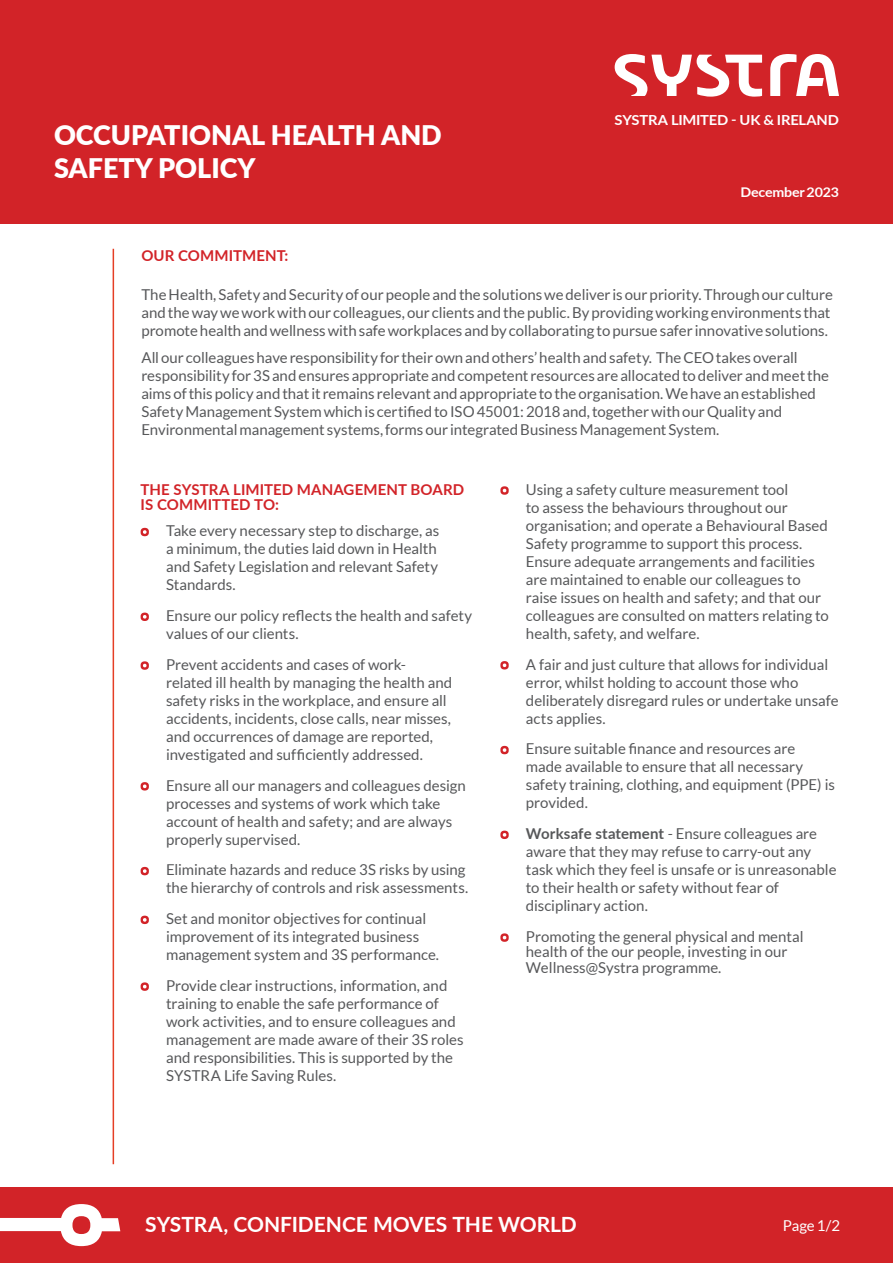
<style>
.page{position:relative;width:893px;height:1263px;background:#fff}
.page>*{position:absolute;margin:0;border:0;box-sizing:border-box;transform-origin:0 0}
.t1{font:900 27px/32.4px "Lato";color:#fff}
.t2{font:700 21px "Lato";color:#fff}
.t3{font:15px/18px "Lato";color:#57585a}
.t4{font:700 15px/15px "Lato";letter-spacing:.005em;color:#d22328}
.t5{font:15px "Lato";color:#fff}
.t6{font:700 13.8px "Lato";letter-spacing:-.015em;color:#fff;scale:1.06 1}
.t7{font:700 13.35px "Lato";letter-spacing:-.01em;color:#fff;scale:1.06 1}
.s1{font-weight:700}
</style>
<div class="page">
<div style="left:0;top:0;width:893px;height:224px;background:#d22328"></div>
<svg style="left:770px;top:54px;width:69px;height:42px"></svg>
<svg style="left:615px;top:54px;width:147px;height:43px"></svg>
<hr style="left:113px;top:249px;width:1px;height:915px;background:#e53e25">
<div style="left:0;top:1187px;width:893px;height:76px;background:#d22328"></div>
<svg style="left:0;top:1204px;width:120px;height:42px"></svg>
<svg style="left:141px;top:528px;width:8px;height:8px"></svg>
<svg style="left:141px;top:613px;width:8px;height:8px"></svg>
<svg style="left:141px;top:661px;width:8px;height:9px"></svg>
<svg style="left:141px;top:782px;width:8px;height:8px"></svg>
<svg style="left:141px;top:867px;width:8px;height:8px"></svg>
<svg style="left:141px;top:916px;width:8px;height:8px"></svg>
<svg style="left:141px;top:982px;width:8px;height:9px"></svg>
<svg style="left:500px;top:486px;width:9px;height:9px"></svg>
<svg style="left:500px;top:661px;width:9px;height:8px"></svg>
<svg style="left:500px;top:746px;width:9px;height:8px"></svg>
<svg style="left:500px;top:831px;width:9px;height:8px"></svg>
<svg style="left:500px;top:933px;width:9px;height:9px"></svg>
<h1 class="t1" style="left:54px;top:120px;width:389px">OCCUPATIONAL HEALTH AND<br>SAFETY POLICY</h1>
<p class="t6" style="left:615px;top:110px;width:213px">SYSTRA LIMITED - UK &amp; IRELAND</p>
<p class="t7" style="left:740px;top:184px;width:94px">December 2023</p>
<p class="t4" style="left:141px;top:249px;width:149px">OUR COMMITMENT:</p>
<p class="t3" style="left:141px;top:287px;width:693px">The Health, Safety and Security of our people and the solutions we deliver is our priority. Through our culture and the way we work with our colleagues, our clients and the public. By providing working environments that promote health and wellness with safe workplaces and by collaborating to pursue safer innovative solutions.</p>
<p class="t3" style="left:141px;top:349px;width:689px">All our colleagues have responsibility for their own and others’ health and safety. The CEO takes overall responsibility for 3S and ensures appropriate and competent resources are allocated to deliver and meet the aims of this policy and that it remains relevant and appropriate to the organisation. We have an established Safety Management System which is certified to ISO 45001: 2018 and, together with our Quality and Environmental management systems, forms our integrated Business Management System.</p>
<p class="t4" style="left:141px;top:483px;width:325px">THE SYSTRA LIMITED MANAGEMENT BOARD<br>IS COMMITTED TO:</p>
<p class="t3" style="left:166px;top:523px;width:275px">Take every necessary step to discharge, as a minimum, the duties laid down in Health and Safety Legislation and relevant Safety Standards.</p>
<p class="t3" style="left:166px;top:606px;width:307px">Ensure our policy reflects the health and safety values of our clients.</p>
<p class="t3" style="left:166px;top:656px;width:288px">Prevent accidents and cases of work&shy;related ill health by managing the health and safety risks in the workplace, and ensure all accidents, incidents, close calls, near misses, and occurrences of damage are reported, investigated and sufficiently addressed.</p>
<p class="t3" style="left:166px;top:777px;width:301px">Ensure all our managers and colleagues design processes and systems of work which take account of health and safety; and are always properly supervised.</p>
<p class="t3" style="left:166px;top:862px;width:304px">Eliminate hazards and reduce 3S risks by using the hierarchy of controls and risk assessments.</p>
<p class="t3" style="left:166px;top:911px;width:275px">Set and monitor objectives for continual improvement of its integrated business management system and 3S performance.</p>
<p class="t3" style="left:166px;top:977px;width:299px">Provide clear instructions, information, and training to enable the safe performance of work activities, and to ensure colleagues and management are made aware of their 3S roles and responsibilities. This is supported by the SYSTRA Life Saving Rules.</p>
<p class="t3" style="left:526px;top:481px;width:305px">Using a safety culture measurement tool<br>to assess the behaviours throughout our organisation; and operate a Behavioural Based Safety programme to support this process.<br>Ensure adequate arrangements and facilities are maintained to enable our colleagues to raise issues on health and safety; and that our colleagues are consulted on matters relating to health, safety, and welfare.</p>
<p class="t3" style="left:526px;top:656px;width:314px">A fair and just culture that allows for individual error, whilst holding to account those who deliberately disregard rules or undertake unsafe acts applies.</p>
<p class="t3" style="left:526px;top:740px;width:310px">Ensure suitable finance and resources are made available to ensure that all necessary safety training, clothing, and equipment (PPE) is provided.</p>
<p class="t3" style="left:526px;top:825px;width:312px"><span class="s1">Worksafe statement</span> - Ensure colleagues are aware that they may refuse to carry-out any task which they feel is unsafe or is unreasonable to their health or safety without fear of disciplinary action.</p>
<p class="t3" style="left:526px;top:930px;width:279px;line-height:15.5px">Promoting the general physical and mental health of the our people, investing in our<br>Wellness@Systra programme.</p>
<h2 class="t2" style="left:145px;top:1217px;width:433px">SYSTRA, CONFIDENCE MOVES THE WORLD</h2>
<p class="t5" style="left:783px;top:1219px;width:59px">Page 1/2</p>
</div>
